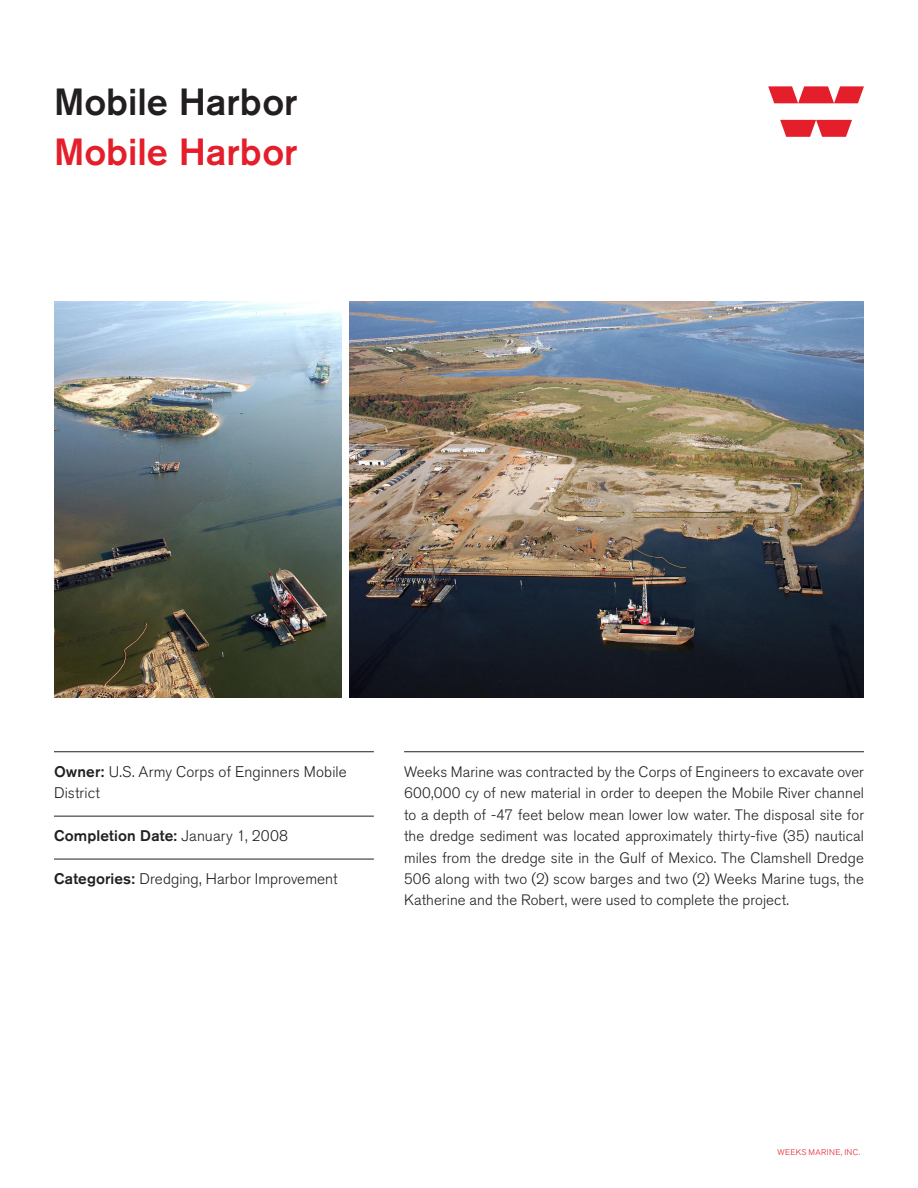
<style>
.page{position:relative;width:918px;height:1188px;background:#fff}
.page>*{position:absolute;margin:0;border:0;box-sizing:border-box;transform-origin:0 0}
._00_cover_black_25pt{font:500 37.5px "Akzidenz Grotesk Pro";color:#231f20}
._00_cover_black_25pt-2{font:500 37.5px "Akzidenz Grotesk Pro";color:#e41e2b}
._031_body_10_2pt{font:300 15.3px "Akzidenz Grotesk Pro";letter-spacing:.005em;color:#231f20}
._031_body_10_2pt-2{font:500 15.3px "Akzidenz Grotesk Pro";letter-spacing:.01em;color:#231f20}
._031_body_10_2pt-3{font:300 15px/21.5px "Akzidenz Grotesk Pro";letter-spacing:.005em;color:#231f20;text-align:justify}
.t1{font:300 8.25px "Akzidenz Grotesk Pro";letter-spacing:.04em;color:#e41e2b}
.s1{font-weight:500}
.s2{font-weight:300}
</style>
<div class="page">
<hr style="left:54px;top:751px;width:320px;height:1px;background:#231f20">
<hr style="left:54px;top:816px;width:320px;height:1px;background:#231f20">
<hr style="left:54px;top:859px;width:320px;height:1px;background:#231f20">
<hr style="left:404px;top:751px;width:460px;height:1px;background:#231f20">
<img style="left:349px;top:301px;width:515px;height:397px">
<img style="left:54px;top:301px;width:288px;height:397px">
<svg style="left:768px;top:86px;width:96px;height:17px"></svg>
<svg style="left:780px;top:120px;width:72px;height:17px"></svg>
<p class="_00_cover_black_25pt" style="left:54px;top:77px;width:245px">Mobile Harbor</p>
<p class="_00_cover_black_25pt-2" style="left:54px;top:128px;width:245px">Mobile Harbor</p>
<p class="_031_body_10_2pt" style="left:54px;top:761px;width:294px"><span class="s1">Owner:</span> U.S. Army Corps of Enginners Mobile</p>
<p class="_031_body_10_2pt" style="left:54px;top:783px;width:47px">District</p>
<p class="_031_body_10_2pt-2" style="left:54px;top:826px;width:236px">Completion Date: <span class="s2">January 1, 2008</span></p>
<p class="_031_body_10_2pt" style="left:54px;top:869px;width:285px"><span class="s1">Categories:</span> Dredging, Harbor Improvement</p>
<p class="_031_body_10_2pt-3" style="left:404px;top:761px;width:461px">Weeks Marine was contracted by the Corps of Engineers to excavate over 600,000 cy of new material in order to deepen the Mobile River channel to a depth of -47 feet below mean lower low water. The disposal site for the dredge sediment was located approximately thirty-five (35) nautical miles from the dredge site in the Gulf of Mexico. The Clamshell Dredge 506 along with two (2) scow barges and two (2) Weeks Marine tugs, the Katherine and the Robert, were used to complete the project.</p>
<p class="t1" style="left:778px;top:1147px;width:84px">WEEKS MARINE, INC.</p>
</div>
